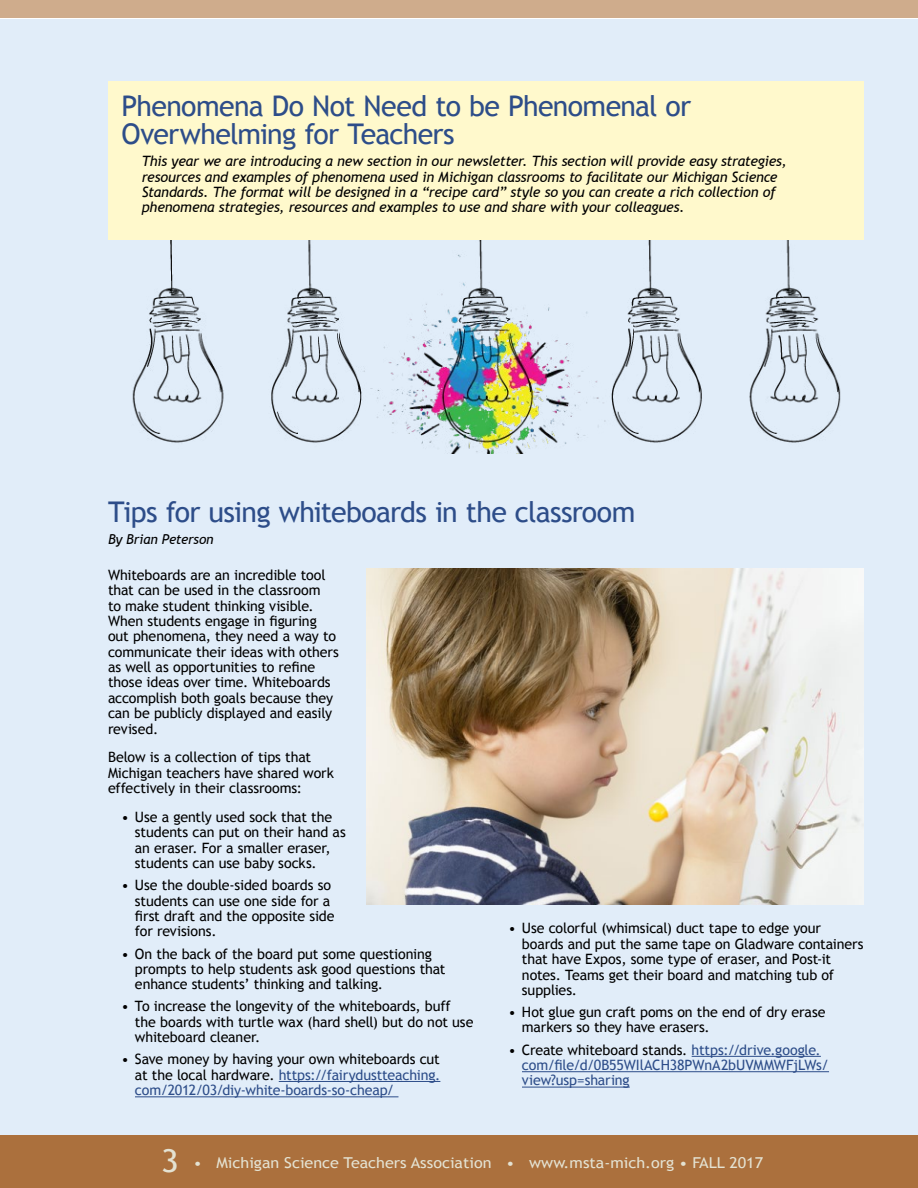
<style>
.page{position:relative;width:918px;height:1188px;background:#fff}
.page>*{position:absolute;margin:0;border:0;box-sizing:border-box;transform-origin:0 0}
.t1{font:28.5px/28.5px "Trebuchet MS";letter-spacing:-.025em;color:#2d4d89}
.t2{font:15px "Trebuchet MS";color:#e4e2d2;scale:1.08 1}
.t3{font:14.25px/15.5px "Trebuchet MS";letter-spacing:-.01em;color:#000}
.t4{font:italic 14.25px/15.5px "Trebuchet MS";letter-spacing:-.015em;color:#000}
.t5{font:14.25px/15.5px "Trebuchet MS";letter-spacing:-.01em;color:#2d4d89;text-align:justify}
.t6{font:italic 13.5px "Trebuchet MS";letter-spacing:-.005em;color:#000}
.s1{color:#000}
.s2{font-size:31.5px}
</style>
<div class="page">
<div style="left:0;top:1134px;width:918px;height:54px;background:#ab703d"></div>
<div style="left:0;top:0;width:918px;height:18px;background:#cfac8c"></div>
<div style="left:0;top:19px;width:918px;height:1116px;background:#e1edf9"></div>
<img style="left:132px;top:240px;width:709px;height:214px">
<hr style="left:279px;top:1081px;width:161px;height:1px;background:#2d4d89">
<hr style="left:135px;top:1096px;width:263px;height:1px;background:#2d4d89">
<hr style="left:692px;top:1056px;width:129px;height:1px;background:#2d4d89">
<hr style="left:522px;top:1071px;width:307px;height:1px;background:#2d4d89">
<hr style="left:522px;top:1087px;width:108px;height:1px;background:#2d4d89">
<img style="left:367px;top:568px;width:497px;height:336px">
<div style="left:108px;top:81px;width:756px;height:159px;background:#fff9cc"></div>
<h1 class="t1" style="left:122px;top:92px;width:571px">Phenomena Do Not Need to be Phenomenal or<br>Overwhelming for Teachers</h1>
<p class="t4" style="left:142px;top:154px;width:647px">This year we are introducing a new section in our newsletter. This section will provide easy strategies, resources and examples of phenomena used in Michigan classrooms to facilitate our Michigan Science Standards. The format will be designed in a “recipe card” style so you can create a rich collection of phenomena strategies, resources and examples to use and share with your colleagues.</p>
<h1 class="t1" style="left:108px;top:498px;width:529px">Tips for using whiteboards in the classroom</h1>
<p class="t6" style="left:108px;top:531px;width:107px">By Brian Peterson</p>
<p class="t3" style="left:108px;top:567px;width:232px">Whiteboards are an incredible tool that can be used in the classroom<br>to make student thinking visible.<br>When students engage in figuring out phenomena, they need a way to communicate their ideas with others as well as opportunities to refine those ideas over time. Whiteboards accomplish both goals because they can be publicly displayed and easily revised.</p>
<p class="t3" style="left:108px;top:750px;width:228px">Below is a collection of tips that<br>Michigan teachers have shared work effectively in their classrooms:</p>
<p class="t3" style="left:135px;top:809px;width:212px;text-indent:-13px">• Use a gently used sock that the students can put on their hand as an eraser. For a smaller eraser, students can use baby socks.</p>
<p class="t3" style="left:135px;top:878px;width:201px;text-indent:-13px">• Use the double-sided boards so students can use one side for a first draft and the opposite side for revisions.</p>
<p class="t3" style="left:135px;top:946px;width:312px;text-indent:-13px">• On the back of the board put some questioning prompts to help students ask good questions that enhance students’ thinking and talking.</p>
<p class="t3" style="left:135px;top:999px;width:340px;text-indent:-13px">• To increase the longevity of the whiteboards, buff the boards with turtle wax (hard shell) but do not use whiteboard cleaner.</p>
<p class="t5" style="left:135px;top:1052px;width:307px;text-indent:-13px"><span class="s1">• Save money by having your own whiteboards cut at the local hardware.</span> https://fairydustteaching. com/2012/03/diy-white-boards-so-cheap/</p>
<p class="t3" style="left:522px;top:921px;width:343px;text-indent:-13px">• Use colorful (whimsical) duct tape to edge your boards and put the same tape on Gladware containers that have Expos, some type of eraser, and Post-it notes. Teams get their board and matching tub of supplies.</p>
<p class="t3" style="left:522px;top:1004px;width:305px;text-indent:-13px">• Hot glue gun craft poms on the end of dry erase markers so they have erasers.</p>
<p class="t5" style="left:522px;top:1042px;width:309px;text-align:left;text-indent:-13px"><span class="s1">• Create whiteboard stands.</span> https://drive.google. com/file/d/0B55WIlACH38PWnA2bUVMMWFjLWs/ view?usp=sharing</p>
<p class="t2" style="left:161px;top:1154px;width:559px"><span class="s2">3</span> • Michigan Science Teachers Association • www.msta-mich.org • FALL 2017</p>
</div>
